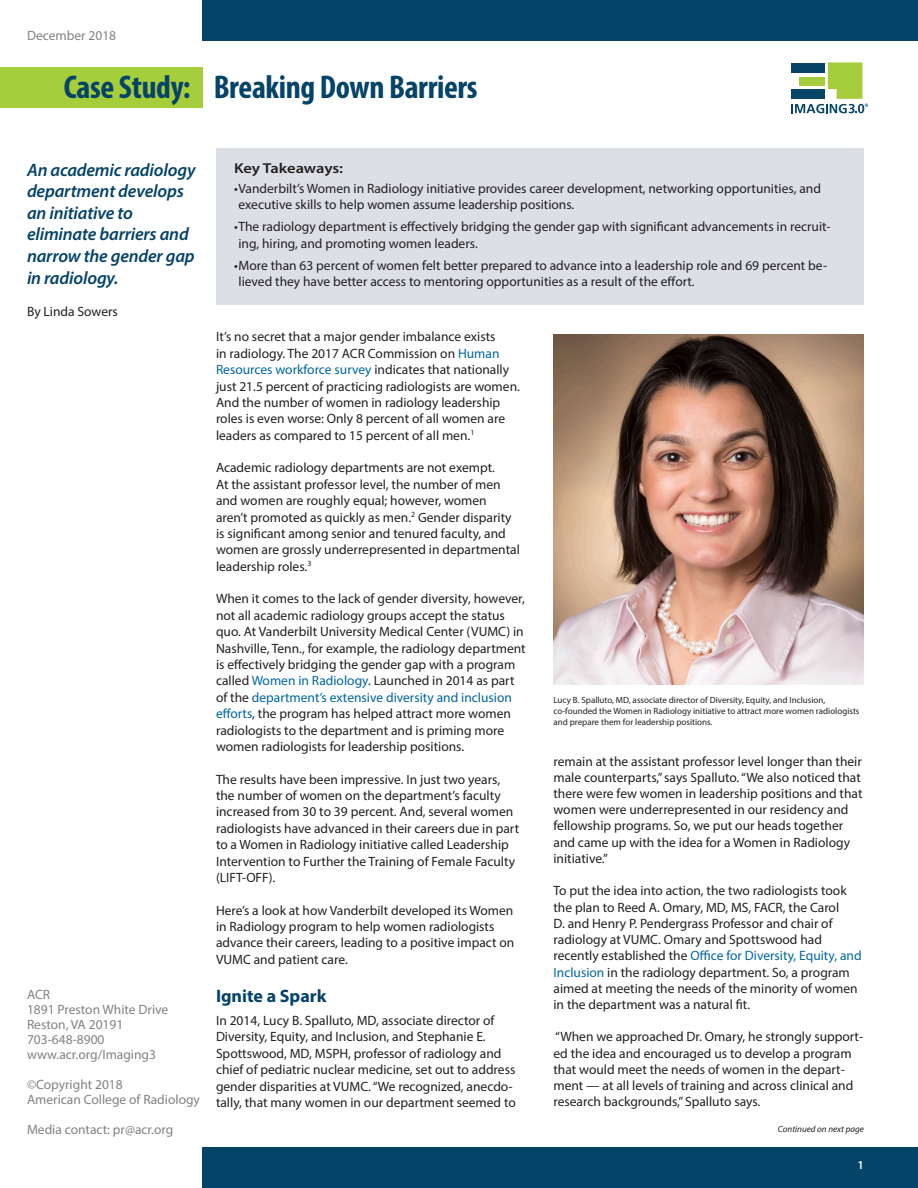
<style>
.page{position:relative;width:918px;height:1188px;background:#fff}
.page>*{position:absolute;margin:0;border:0;box-sizing:border-box;transform-origin:0 0}
.t1{font:700 condensed 33px "Myriad Pro";letter-spacing:-.01em;color:#054368}
.SubTitle{font:italic 600 18px/21.6px "Myriad Pro";letter-spacing:-.01em;color:#054368}
.Heading{font:700 18px "Myriad Pro";color:#054368}
.Takeaway_Header{font:600 14.4px "Myriad Pro";letter-spacing:-.01em;color:#231f20;scale:1.15 1}
.Body{font:13.5px/16.4px "Myriad Pro";color:#231f20}
.Takeaway_last{font:13.5px/16.2px "Myriad Pro";color:#231f20}
.t2{font:13.5px/15px "Myriad Pro";color:#808285}
.author{font:13.5px "Myriad Pro";color:#231f20}
.t3{font:600 12px "Myriad Pro";color:#fff}
.Endnote{font:9px/10.8px "Myriad Pro";color:#231f20}
.Body-2{font:italic 9px "Myriad Pro";color:#231f20}
.s1{color:#0066a0}
</style>
<div class="page">
<div style="left:202px;top:0;width:716px;height:40px;background:#054469"></div>
<div style="left:0;top:68px;width:202px;height:40px;background:#a6ce3b"></div>
<div style="left:202px;top:1148px;width:716px;height:40px;background:#054469"></div>
<svg style="left:791px;top:62px;width:77px;height:51px"></svg>
<div style="left:216px;top:148px;width:648px;height:157px;background:#dddfe7"></div>
<img style="left:554px;top:335px;width:310px;height:350px">
<p class="t2" style="left:27px;top:28px;width:91px">December 2018</p>
<h1 class="t1" style="left:64px;top:67px;width:415px">Case Study: Breaking Down Barriers</h1>
<p class="SubTitle" style="left:27px;top:158px;width:170px">An academic radiology department develops an initiative to eliminate barriers and narrow the gender gap in radiology.</p>
<p class="author" style="left:27px;top:303px;width:92px">By Linda Sowers</p>
<p class="t2" style="left:27px;top:987px;width:143px">ACR<br>1891 Preston White Drive<br>Reston, VA 20191<br>703-648-8900 www.acr.org/Imaging3</p>
<p class="t2" style="left:27px;top:1077px;width:175px">©Copyright 2018<br>American College of Radiology</p>
<p class="t2" style="left:27px;top:1122px;width:148px">Media contact: pr@acr.org</p>
<p class="Takeaway_Header" style="left:234px;top:159px;width:96px">Key Takeaways:</p>
<p class="Takeaway_last" style="left:238px;top:180px;width:584px;text-indent:-4px">•Vanderbilt’s Women in Radiology initiative provides career development, networking opportunities, and executive skills to help women assume leadership positions.</p>
<p class="Takeaway_last" style="left:238px;top:219px;width:594px;text-indent:-4px">•The radiology department is effectively bridging the gender gap with significant advancements in recruit&shy;ing, hiring, and promoting women leaders.</p>
<p class="Takeaway_last" style="left:238px;top:257px;width:590px;text-indent:-4px">•More than 63 percent of women felt better prepared to advance into a leadership role and 69 percent be&shy;lieved they have better access to mentoring opportunities as a result of the effort.</p>
<p class="Body" style="left:216px;top:328px;width:305px">It’s no secret that a major gender imbalance exists<br>in radiology. The 2017 ACR Commission on <span class="s1">Human Resources workforce survey</span> indicates that nationally just 21.5 percent of practicing radiologists are women.<br>And the number of women in radiology leadership roles is even worse: Only 8 percent of all women are leaders as compared to 15 percent of all men.<sup>1</sup></p>
<p class="Body" style="left:216px;top:459px;width:305px">Academic radiology departments are not exempt.<br>At the assistant professor level, the number of men and women are roughly equal; however, women aren’t promoted as quickly as men.<sup>2</sup> Gender disparity is significant among senior and tenured faculty, and women are grossly underrepresented in departmental leadership roles.<sup>3</sup></p>
<p class="Body" style="left:216px;top:590px;width:311px">When it comes to the lack of gender diversity, however, not all academic radiology groups accept the status quo. At Vanderbilt University Medical Center (VUMC) in Nashville, Tenn., for example, the radiology department is effectively bridging the gender gap with a program called <span class="s1">Women in Radiology</span>. Launched in 2014 as part of the <span class="s1">department’s extensive diversity and inclusion efforts</span>, the program has helped attract more women radiologists to the department and is priming more women radiologists for leadership positions.</p>
<p class="Body" style="left:216px;top:771px;width:305px">The results have been impressive. In just two years, the number of women on the department’s faculty increased from 30 to 39 percent. And, several women radiologists have advanced in their careers due in part to a Women in Radiology initiative called Leadership Intervention to Further the Training of Female Faculty (LIFT-OFF).</p>
<p class="Body" style="left:216px;top:902px;width:300px">Here’s a look at how Vanderbilt developed its Women in Radiology program to help women radiologists advance their careers, leading to a positive impact on VUMC and patient care.</p>
<p class="Heading" style="left:216px;top:984px;width:112px">Ignite a Spark</p>
<p class="Body" style="left:216px;top:1012px;width:301px">In 2014, Lucy B. Spalluto, MD, associate director of Diversity, Equity, and Inclusion, and Stephanie E.<br>Spottswood, MD, MSPH, professor of radiology and chief of pediatric nuclear medicine, set out to address gender disparities at VUMC. “We recognized, anecdo&shy;tally, that many women in our department seemed to</p>
<p class="Endnote" style="left:554px;top:694px;width:308px">Lucy B. Spalluto, MD, associate director of Diversity, Equity, and Inclusion, co-founded the Women in Radiology initiative to attract more women radiologists and prepare them for leadership positions.</p>
<p class="Body" style="left:554px;top:753px;width:311px">remain at the assistant professor level longer than their male counterparts,” says Spalluto. “We also noticed that there were few women in leadership positions and that women were underrepresented in our residency and fellowship programs. So, we put our heads together and came up with the idea for a Women in Radiology initiative.”</p>
<p class="Body" style="left:554px;top:883px;width:310px">To put the idea into action, the two radiologists took the plan to Reed A. Omary, MD, MS, FACR, the Carol<br>D. and Henry P. Pendergrass Professor and chair of radiology at VUMC. Omary and Spottswood had recently established the <span class="s1">Office for Diversity, Equity, and Inclusion</span> in the radiology department. So, a program aimed at meeting the needs of the minority of women in the department was a natural fit.</p>
<p class="Body" style="left:554px;top:1029px;width:311px">“When we approached Dr. Omary, he strongly support&shy;ed the idea and encouraged us to develop a program that would meet the needs of women in the depart&shy;ment — at all levels of training and across clinical and research backgrounds,” Spalluto says.</p>
<p class="Body-2" style="left:778px;top:1123px;width:88px">Continued on next page</p>
<p class="t3" style="left:858px;top:1157px;width:8px">1</p>
</div>
